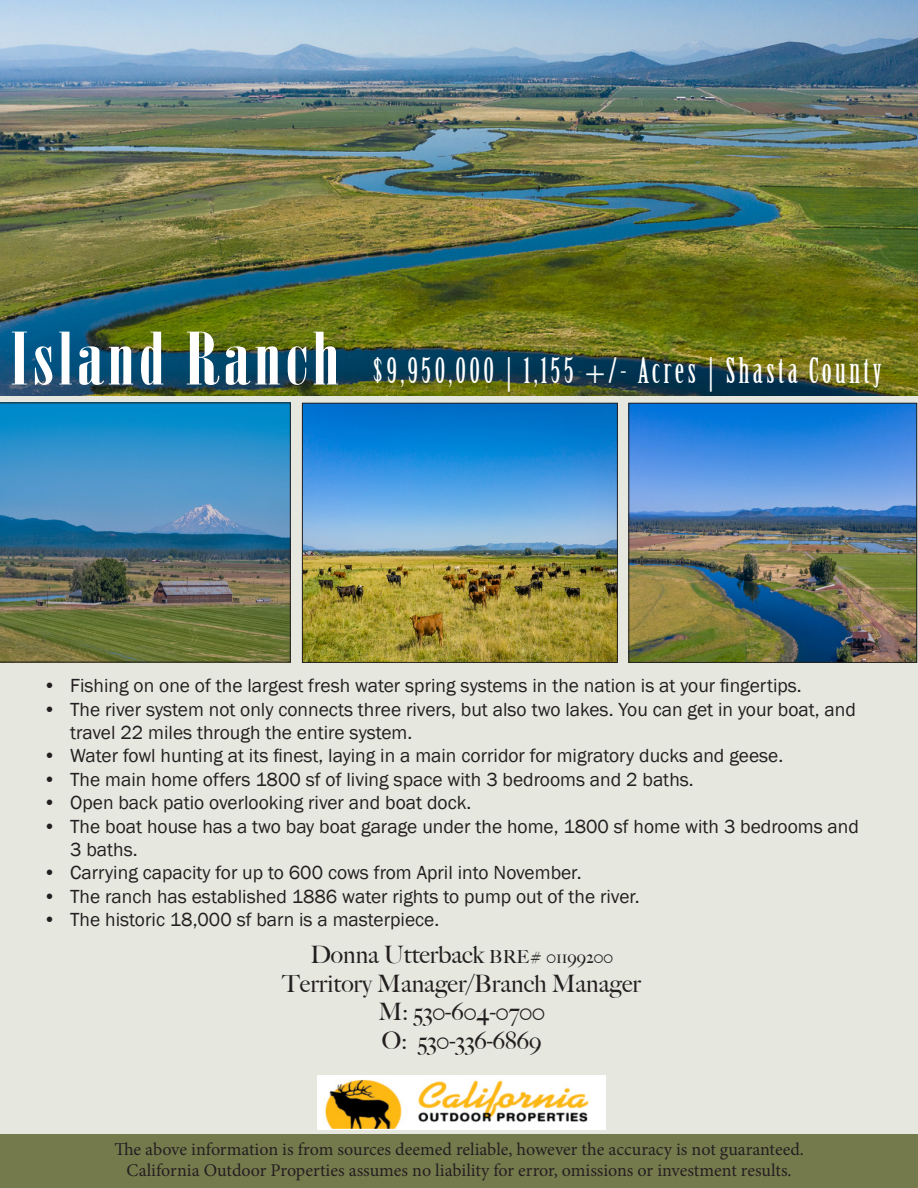
<style>
.page{position:relative;width:918px;height:1188px;background:#fff}
.page>*{position:absolute;margin:0;border:0;box-sizing:border-box;transform-origin:0 0}
.t1{font:72px "Onyx";letter-spacing:.05em;color:#fff;scale:1.25 1}
.t2{font:34.5px "Birch Std";letter-spacing:.1em;color:#fff}
.t3{font:500 24px "Big Caslon";color:#231f20}
.t4{font:19.5px/23.4px "Franklin Gothic";color:#231f20}
.t5{font:18px "Minion Pro";color:#231f20}
.s1{font-size:18px}
</style>
<div class="page">
<div style="left:0;top:396px;width:918px;height:792px;background:#e6e7df"></div>
<img style="left:0;top:0;width:918px;height:396px">
<img style="left:0;top:403px;width:291px;height:259px">
<img style="left:630px;top:405px;width:285px;height:256px">
<div style="left:628px;top:403px;width:289px;height:260px;border:1px solid #231f20"></div>
<img style="left:304px;top:405px;width:312px;height:256px">
<div style="left:302px;top:403px;width:316px;height:260px;border:1px solid #231f20"></div>
<div style="left:0;top:1134px;width:918px;height:54px;background:#757a4d"></div>
<img style="left:318px;top:1076px;width:287px;height:53px">
<p class="t1" style="left:11px;top:317px;width:264px">Island Ranch</p>
<p class="t2" style="left:373px;top:351px;width:511px">$9,950,000 | 1,155 +/- Acres | Shasta County</p>
<p class="t4" style="left:43px;top:674px;width:760px">• Fishing on one of the largest fresh water spring systems in the nation is at your fingertips.</p>
<p class="t4" style="left:70px;top:698px;width:787px;text-indent:-27px">• The river system not only connects three rivers, but also two lakes. You can get in your boat, and travel 22 miles through the entire system.</p>
<p class="t4" style="left:43px;top:745px;width:742px">• Water fowl hunting at its finest, laying in a main corridor for migratory ducks and geese.</p>
<p class="t4" style="left:43px;top:768px;width:652px">• The main home offers 1800 sf of living space with 3 bedrooms and 2 baths.</p>
<p class="t4" style="left:43px;top:791px;width:430px">• Open back patio overlooking river and boat dock.</p>
<p class="t4" style="left:70px;top:815px;width:790px;text-indent:-27px">• The boat house has a two bay boat garage under the home, 1800 sf home with 3 bedrooms and<br>3 baths.</p>
<p class="t4" style="left:43px;top:862px;width:540px">• Carrying capacity for up to 600 cows from April into November.</p>
<p class="t4" style="left:43px;top:885px;width:598px">• The ranch has established 1886 water rights to pump out of the river.</p>
<p class="t4" style="left:43px;top:908px;width:398px">• The historic 18,000 sf barn is a masterpiece.</p>
<p class="t3" style="left:310px;top:935px;width:304px">Donna Utterback <span class="s1">BRE# 01199200</span></p>
<p class="t3" style="left:282px;top:963px;width:360px">Territory Manager/Branch Manager</p>
<p class="t3" style="left:378px;top:992px;width:168px">M: 530-604-0700</p>
<p class="t3" style="left:382px;top:1021px;width:161px">O: 530-336-6869</p>
<p class="t5" style="left:114px;top:1137px;width:691px">The above information is from sources deemed reliable, however the accuracy is not guaranteed.</p>
<p class="t5" style="left:127px;top:1159px;width:667px">California Outdoor Properties assumes no liability for error, omissions or investment results.</p>
</div>
